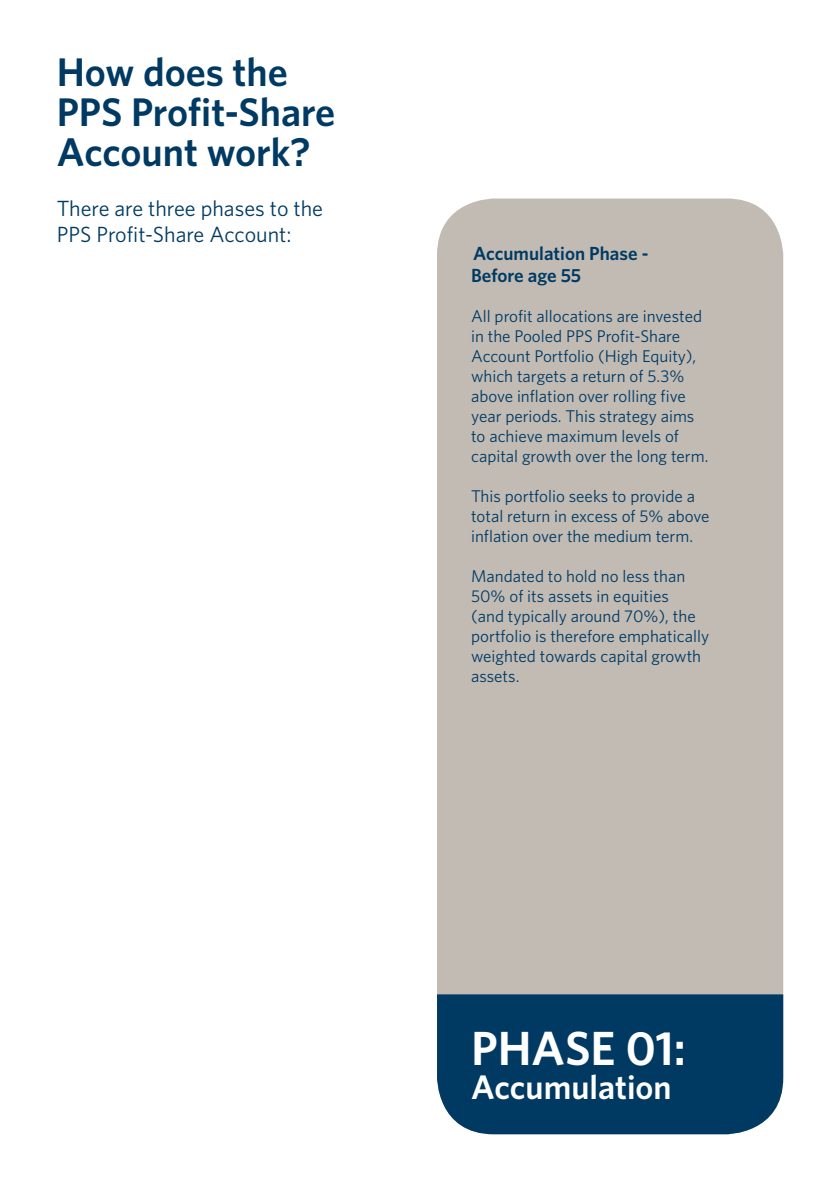
<style>
.page{position:relative;width:840px;height:1191px;background:#fff}
.page>*{position:absolute;margin:0;border:0;box-sizing:border-box;transform-origin:0 0}
.t1{font:600 48px "Whitney";color:#fff}
.t2{font:600 40px/40px "Whitney";color:#003a63}
.t3{font:600 34px "Whitney";color:#fff}
.t4{font:22px/26.4px "Whitney";color:#003a63}
.t5{font:600 19px "Whitney";color:#003a63}
.t6{font:17px/20px "Whitney";color:#003a63}
</style>
<div class="page">
<div style="left:437px;top:198px;width:345px;height:936px;background:#c2bbb4;border-radius:57px"></div>
<div style="left:437px;top:994px;width:345px;height:140px;background:#003a63"></div>
<p class="t2" style="left:57px;top:51px;width:280px">How does the<br>PPS Profit-Share<br>Account work?</p>
<p class="t4" style="left:57px;top:195px;width:268px">There are three phases to the<br>PPS Profit-Share Account:</p>
<p class="t5" style="left:473px;top:242px;width:177px">Accumulation Phase -</p>
<p class="t5" style="left:471px;top:264px;width:112px">Before age 55</p>
<p class="t6" style="left:471px;top:306px;width:239px">All profit allocations are invested in the Pooled PPS Profit-Share<br>Account Portfolio (High Equity), which targets a return of 5.3% above inflation over rolling five year periods. This strategy aims to achieve maximum levels of capital growth over the long term.</p>
<p class="t6" style="left:471px;top:486px;width:240px">This portfolio seeks to provide a total return in excess of 5% above inflation over the medium term.</p>
<p class="t6" style="left:471px;top:566px;width:239px">Mandated to hold no less than<br>50% of its assets in equities<br>(and typically around 70%), the portfolio is therefore emphatically weighted towards capital growth assets.</p>
<p class="t1" style="left:471px;top:1019px;width:216px">PHASE 01:</p>
<p class="t3" style="left:471px;top:1066px;width:202px">Accumulation</p>
</div>
